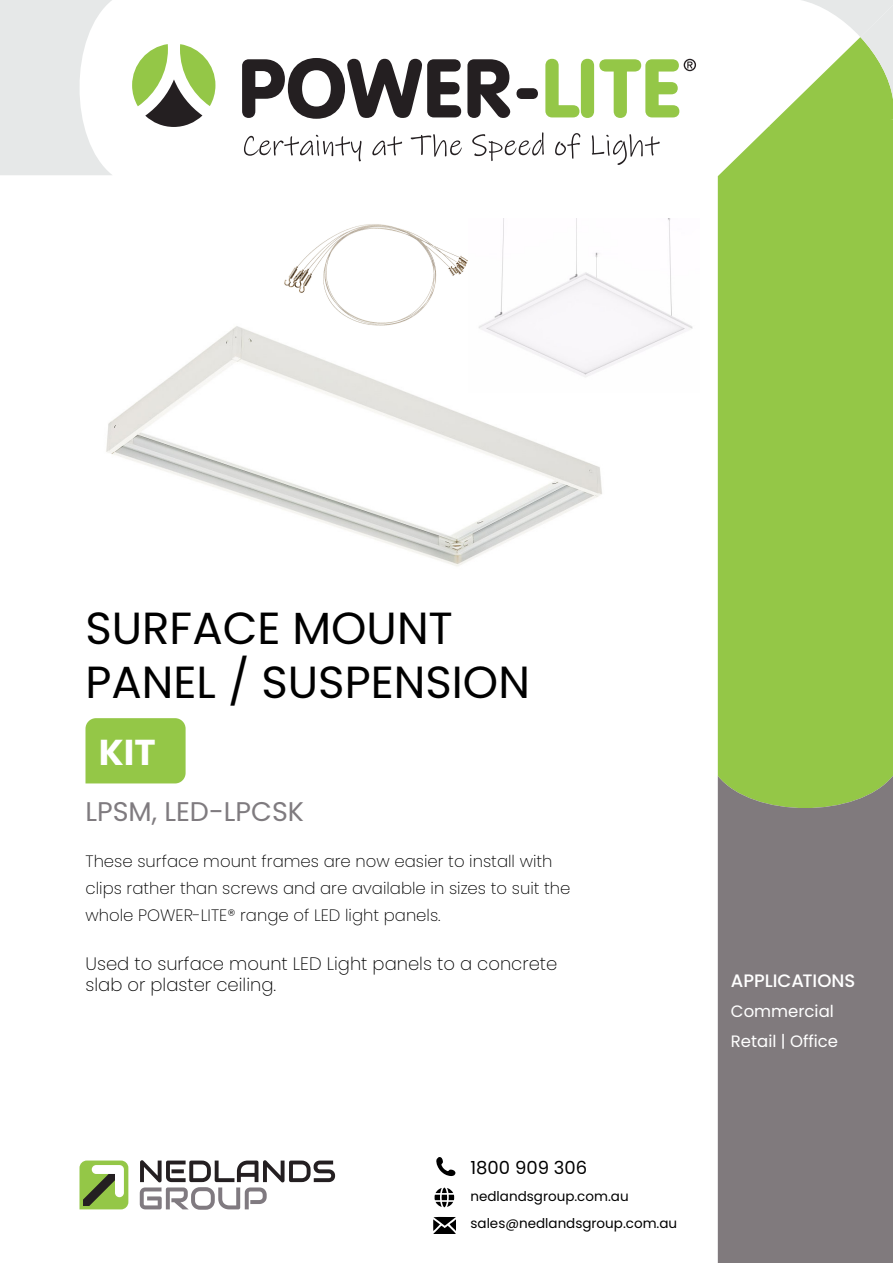
<style>
.page{position:relative;width:893px;height:1263px;background:#fff}
.page>*{position:absolute;margin:0;border:0;box-sizing:border-box;transform-origin:0 0}
.t1{font:45px "Poppins";color:#000}
.t2{font:700 36px "Poppins";color:#fff}
.t3{font:27px "Poppins";color:#7f7b7f}
.t4{font:200 18px "Poppins";color:#000}
.t5{font:500 18px "Poppins";color:#fff}
.t6{font:18px "Poppins";color:#000}
.t7{font:200 16.5px "Poppins";color:#000}
.t8{font:16.5px "Poppins";color:#fff}
.t9{font:13.5px/27.5px "Poppins";color:#000}
</style>
<div class="page">
<svg style="left:132px;top:44px;width:83px;height:83px"></svg>
<svg style="left:242px;top:58px;width:219px;height:61px"></svg>
<svg style="left:467px;top:59px;width:43px;height:59px"></svg>
<div style="left:516px;top:88px;width:22px;height:11px;background:#241f21;border-radius:5px"></div>
<svg style="left:545px;top:59px;width:34px;height:58px"></svg>
<div style="left:581px;top:59px;width:13px;height:59px;background:#94c747;border-radius:7px"></div>
<svg style="left:599px;top:59px;width:97px;height:59px"></svg>
<svg style="left:244px;top:135px;width:117px;height:26px"></svg>
<svg style="left:372px;top:136px;width:30px;height:20px"></svg>
<svg style="left:411px;top:134px;width:51px;height:23px"></svg>
<svg style="left:472px;top:132px;width:72px;height:29px"></svg>
<svg style="left:555px;top:133px;width:25px;height:26px"></svg>
<svg style="left:592px;top:134px;width:68px;height:31px"></svg>
<svg style="left:434px;top:1187px;width:21px;height:21px"></svg>
<svg style="left:436px;top:1157px;width:19px;height:19px"></svg>
<svg style="left:433px;top:1217px;width:22px;height:17px"></svg>
<svg style="left:79px;top:1160px;width:49px;height:49px"></svg>
<svg style="left:140px;top:1160px;width:195px;height:50px"></svg>
<div style="left:718px;top:127px;width:175px;height:649px;background:#94c747"></div>
<div style="left:718px;top:776px;width:175px;height:487px;background:#807a7d"></div>
<svg style="left:768px;top:0;width:125px;height:127px"></svg>
<svg style="left:0;top:0;width:112px;height:175px"></svg>
<img style="left:106px;top:326px;width:496px;height:240px">
<div style="left:85px;top:718px;width:101px;height:65px;background:#94c747"></div>
<img style="left:282px;top:224px;width:187px;height:106px">
<img style="left:469px;top:219px;width:224px;height:173px">
<p class="t1" style="left:85px;top:602px;width:369px">SURFACE MOUNT</p>
<p class="t1" style="left:85px;top:656px;width:446px">PANEL / SUSPENSION</p>
<p class="t2" style="left:99px;top:732px;width:58px">KIT</p>
<p class="t3" style="left:85px;top:796px;width:220px">LPSM, LED-LPCSK</p>
<p class="t7" style="left:85px;top:852px;width:468px">These surface mount frames are now easier to install with</p>
<p class="t7" style="left:85px;top:879px;width:486px">clips rather than screws and are available in sizes to suit the</p>
<p class="t7" style="left:85px;top:906px;width:357px">whole POWER-LITE® range of LED light panels.</p>
<p class="t4" style="left:85px;top:953px;width:473px">Used to surface mount LED Light panels to a concrete</p>
<p class="t4" style="left:85px;top:975px;width:192px">slab or plaster ceiling.</p>
<p class="t6" style="left:470px;top:1157px;width:118px">1800 909 306</p>
<p class="t9" style="left:470px;top:1182px;width:208px">nedlandsgroup.com.au sales@nedlandsgroup.com.au</p>
<p class="t5" style="left:731px;top:970px;width:126px">APPLICATIONS</p>
<p class="t8" style="left:731px;top:1001px;width:104px">Commercial</p>
<p class="t8" style="left:731px;top:1031px;width:109px">Retail | Office</p>
</div>
